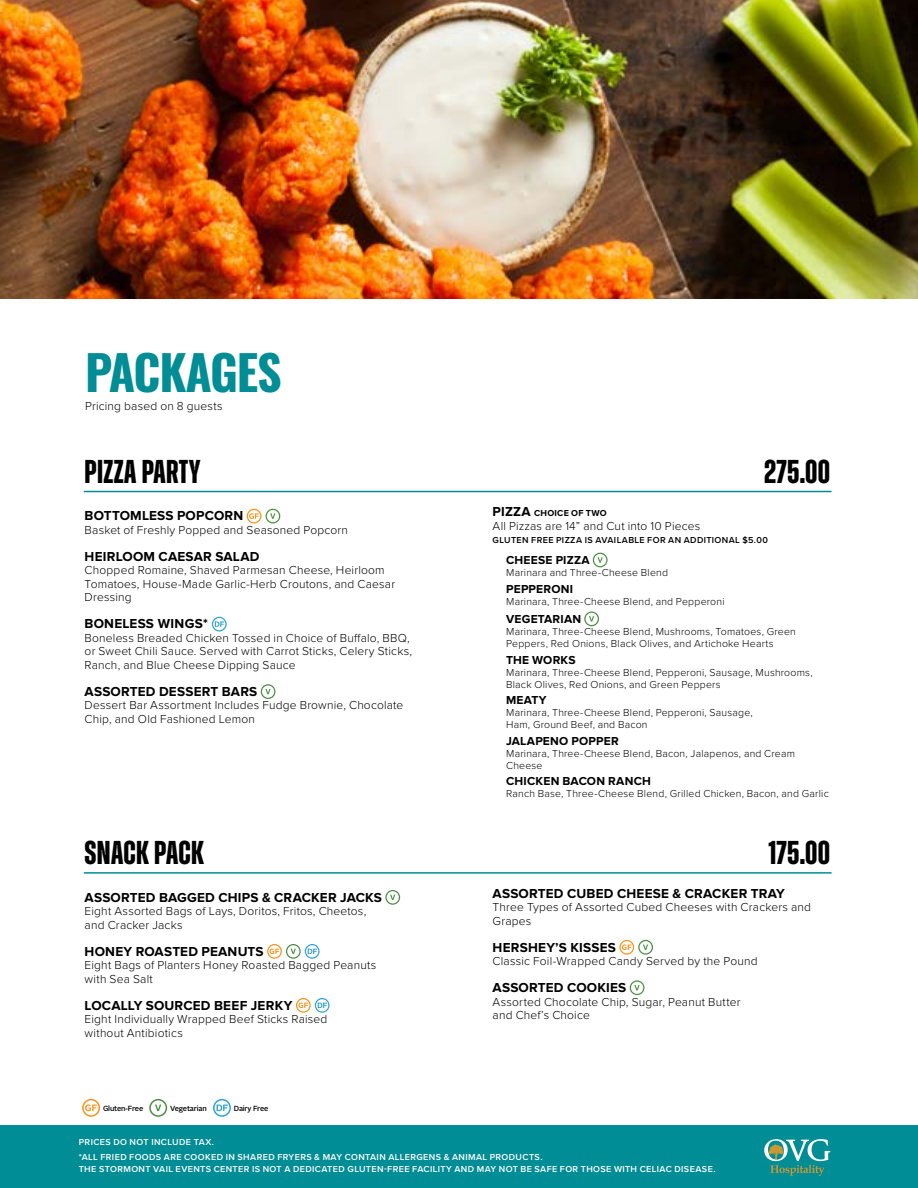
<style>
.page{position:relative;width:918px;height:1188px;background:#fff}
.page>*{position:absolute;margin:0;border:0;box-sizing:border-box;transform-origin:0 0}
.t1{font:700 48px "Oswald";letter-spacing:-.025em;color:#008d95}
.t2{font:700 33px "Zuume";letter-spacing:.01em;color:#000}
.t3{font:700 13.5px "Proxima Nova";letter-spacing:.015em;color:#000}
.t4{font:300 12px/13.5px "Proxima Nova";letter-spacing:.015em;color:#000}
.t5{font:700 12px "Proxima Nova";letter-spacing:.02em;color:#000}
.t6{font:300 10.5px/12px "Proxima Nova";letter-spacing:.02em;color:#000}
.t7{font:600 9px/15px "Proxima Nova";letter-spacing:.045em;color:#fff}
.t8{font:600 9px "Proxima Nova";letter-spacing:.045em;color:#000}
.t9{font:700 9px "Proxima Nova";letter-spacing:.025em;color:#000}
.t10{font:500 7.35px "Alright Sans";letter-spacing:-.025em;color:#000}
.s1{font-size:13.5px}
</style>
<div class="page">
<div style="left:0;top:1125px;width:918px;height:63px;background:#008d95"></div>
<svg style="left:247px;top:509px;width:33px;height:14px"></svg>
<svg style="left:212px;top:617px;width:15px;height:14px"></svg>
<svg style="left:261px;top:684px;width:14px;height:15px"></svg>
<svg style="left:593px;top:553px;width:15px;height:14px"></svg>
<svg style="left:584px;top:612px;width:15px;height:14px"></svg>
<hr style="left:84px;top:491px;width:748px;height:1px;background:#008d95">
<svg style="left:385px;top:890px;width:15px;height:15px"></svg>
<svg style="left:267px;top:944px;width:53px;height:15px"></svg>
<svg style="left:296px;top:998px;width:34px;height:15px"></svg>
<svg style="left:619px;top:940px;width:34px;height:15px"></svg>
<svg style="left:630px;top:980px;width:14px;height:15px"></svg>
<hr style="left:84px;top:872px;width:748px;height:2px;background:#008d95">
<img style="left:0;top:0;width:918px;height:299px">
<svg style="left:764px;top:1139px;width:66px;height:37px"></svg>
<svg style="left:82px;top:1099px;width:18px;height:18px"></svg>
<svg style="left:149px;top:1099px;width:18px;height:18px"></svg>
<svg style="left:213px;top:1099px;width:18px;height:18px"></svg>
<h1 class="t1" style="left:85px;top:347px;width:198px">PACKAGES</h1>
<p class="t4" style="left:85px;top:399px;width:139px">Pricing based on 8 guests</p>
<h2 class="t2" style="left:85px;top:454px;width:117px">PIZZA PARTY</h2>
<h2 class="t2" style="left:764px;top:454px;width:68px">275.00</h2>
<p class="t3" style="left:85px;top:508px;width:160px">BOTTOMLESS POPCORN</p>
<p class="t4" style="left:85px;top:523px;width:265px">Basket of Freshly Popped and Seasoned Popcorn</p>
<p class="t3" style="left:85px;top:549px;width:176px">HEIRLOOM CAESAR SALAD</p>
<p class="t4" style="left:85px;top:563px;width:312px">Chopped Romaine, Shaved Parmesan Cheese, Heirloom<br>Tomatoes, House-Made Garlic-Herb Croutons, and Caesar<br>Dressing</p>
<p class="t3" style="left:85px;top:616px;width:125px">BONELESS WINGS*</p>
<p class="t4" style="left:85px;top:631px;width:329px">Boneless Breaded Chicken Tossed in Choice of Buffalo, BBQ, or Sweet Chili Sauce. Served with Carrot Sticks, Celery Sticks,<br>Ranch, and Blue Cheese Dipping Sauce</p>
<p class="t3" style="left:85px;top:684px;width:174px">ASSORTED DESSERT BARS</p>
<p class="t4" style="left:85px;top:698px;width:320px">Dessert Bar Assortment Includes Fudge Brownie, Chocolate<br>Chip, and Old Fashioned Lemon</p>
<p class="t9" style="left:493px;top:508px;width:116px"><span class="s1">PIZZA</span> CHOICE OF TWO</p>
<p class="t4" style="left:493px;top:519px;width:209px">All Pizzas are 14” and Cut into 10 Pieces</p>
<p class="t8" style="left:493px;top:535px;width:277px">GLUTEN FREE PIZZA IS AVAILABLE FOR AN ADDITIONAL $5.00</p>
<p class="t5" style="left:506px;top:553px;width:85px">CHEESE PIZZA</p>
<p class="t6" style="left:506px;top:566px;width:164px">Marinara and Three-Cheese Blend</p>
<p class="t5" style="left:506px;top:582px;width:68px">PEPPERONI</p>
<p class="t6" style="left:506px;top:595px;width:220px">Marinara, Three-Cheese Blend, and Pepperoni</p>
<p class="t5" style="left:506px;top:612px;width:77px">VEGETARIAN</p>
<p class="t6" style="left:506px;top:625px;width:291px">Marinara, Three-Cheese Blend, Mushrooms, Tomatoes, Green<br>Peppers, Red Onions, Black Olives, and Artichoke Hearts</p>
<p class="t5" style="left:506px;top:653px;width:71px">THE WORKS</p>
<p class="t6" style="left:506px;top:666px;width:308px">Marinara, Three-Cheese Blend, Pepperoni, Sausage, Mushrooms,<br>Black Olives, Red Onions, and Green Peppers</p>
<p class="t5" style="left:506px;top:693px;width:42px">MEATY</p>
<p class="t6" style="left:506px;top:706px;width:248px">Marinara, Three-Cheese Blend, Pepperoni, Sausage,<br>Ham, Ground Beef, and Bacon</p>
<p class="t5" style="left:506px;top:734px;width:114px">JALAPENO POPPER</p>
<p class="t6" style="left:506px;top:747px;width:290px">Marinara, Three-Cheese Blend, Bacon, Jalapenos, and Cream<br>Cheese</p>
<p class="t5" style="left:506px;top:774px;width:146px">CHICKEN BACON RANCH</p>
<p class="t6" style="left:506px;top:787px;width:324px">Ranch Base, Three-Cheese Blend, Grilled Chicken, Bacon, and Garlic</p>
<h2 class="t2" style="left:85px;top:836px;width:121px">SNACK PACK</h2>
<h2 class="t2" style="left:768px;top:836px;width:63px">175.00</h2>
<p class="t3" style="left:85px;top:889px;width:299px">ASSORTED BAGGED CHIPS &amp; CRACKER JACKS</p>
<p class="t4" style="left:85px;top:904px;width:283px">Eight Assorted Bags of Lays, Doritos, Fritos, Cheetos, and Cracker Jacks</p>
<p class="t3" style="left:85px;top:943px;width:181px">HONEY ROASTED PEANUTS</p>
<p class="t4" style="left:85px;top:958px;width:293px">Eight Bags of Planters Honey Roasted Bagged Peanuts with Sea Salt</p>
<p class="t3" style="left:85px;top:997px;width:209px">LOCALLY SOURCED BEEF JERKY</p>
<p class="t4" style="left:85px;top:1012px;width:244px">Eight Individually Wrapped Beef Sticks Raised without Antibiotics</p>
<p class="t3" style="left:493px;top:885px;width:294px">ASSORTED CUBED CHEESE &amp; CRACKER TRAY</p>
<p class="t4" style="left:493px;top:900px;width:320px">Three Types of Assorted Cubed Cheeses with Crackers and<br>Grapes</p>
<p class="t3" style="left:493px;top:939px;width:125px">HERSHEY’S KISSES</p>
<p class="t4" style="left:493px;top:954px;width:267px">Classic Foil-Wrapped Candy Served by the Pound</p>
<p class="t3" style="left:493px;top:980px;width:135px">ASSORTED COOKIES</p>
<p class="t4" style="left:493px;top:994px;width:249px">Assorted Chocolate Chip, Sugar, Peanut Butter and Chef’s Choice</p>
<p class="t10" style="left:103px;top:1104px;width:42px">Gluten-Fr e</p>
<p class="t10" style="left:170px;top:1104px;width:30px">Vegetari</p>
<p class="t10" style="left:234px;top:1104px;width:23px">Vegan</p>
<p class="t10" style="left:122px;top:1104px;width:38px">Vegetarian</p>
<p class="t10" style="left:186px;top:1104px;width:23px">Vegan</p>
<p class="t10" style="left:234px;top:1104px;width:36px">Dairy Free</p>
<p class="t7" style="left:79px;top:1135px;width:465px">PRICES DO NOT INCLUDE TAX.<br>*ALL FRIED FOODS ARE COOKED IN SHARED FRYERS &amp; MAY CONTAIN ALLERGENS &amp; ANIMAL PRODUCTS.</p>
<p class="t7" style="left:79px;top:1162px;width:638px">THE STORMONT VAIL EVENTS CENTER IS NOT A DEDICATED GLUTEN-FREE FACILITY AND MAY NOT BE SAFE FOR THOSE WITH CELIAC DISEASE.</p>
</div>
